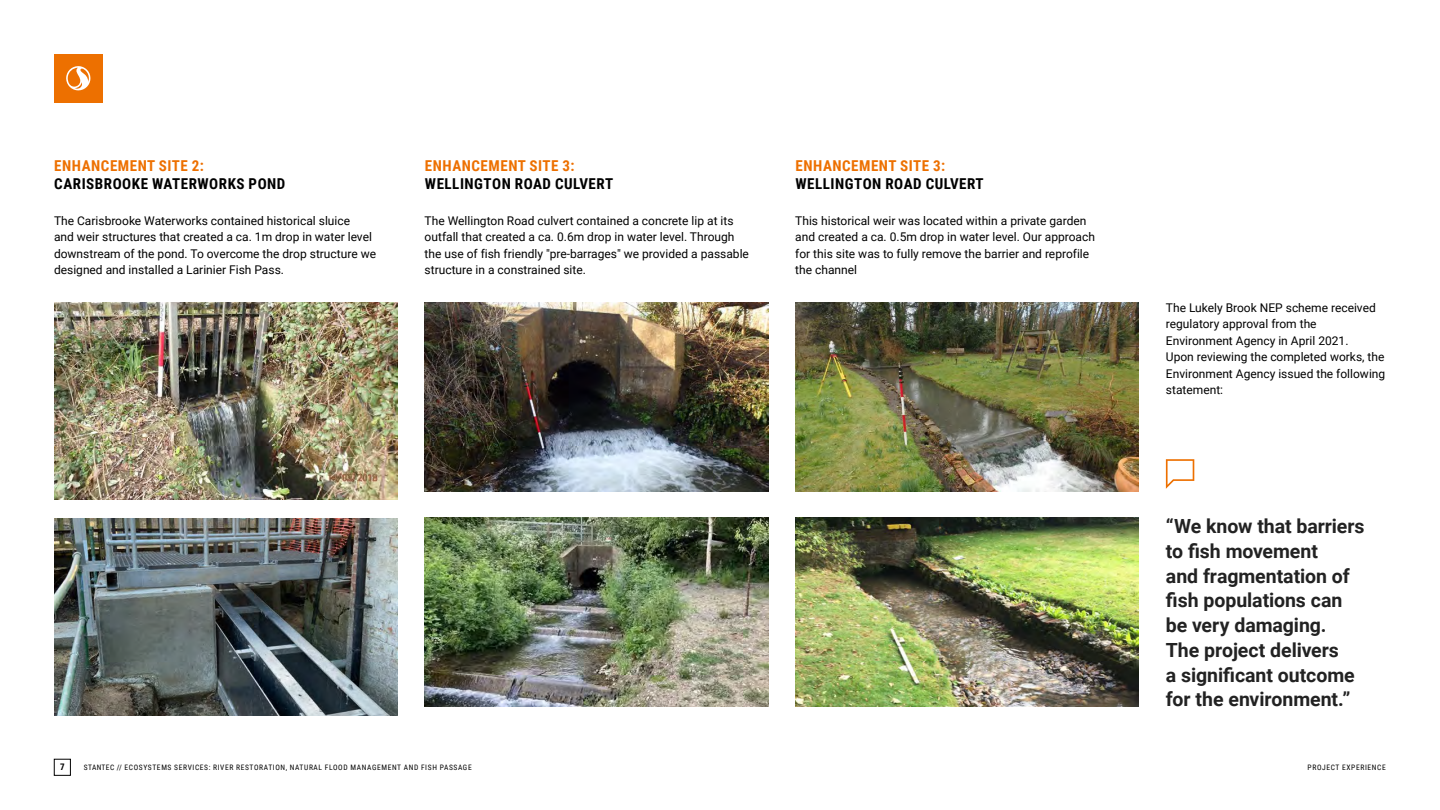
<style>
.page{position:relative;width:1440px;height:810px;background:#fff}
.page>*{position:absolute;margin:0;border:0;box-sizing:border-box;transform-origin:0 0}
.t1{font:700 19.5px/24.8px "Roboto";letter-spacing:-.005em;color:#222}
.t2{font:700 15px "Roboto Condensed";letter-spacing:.035em;color:#000}
.t3{font:700 15px "Roboto Condensed";letter-spacing:.035em;color:#ed7000}
.t4{font:12px/16.5px "Roboto";color:#000}
.t5{font:700 9px "Roboto Condensed";color:#000}
.t6{font:7.5px "Roboto Condensed";letter-spacing:.085em;color:#000}
</style>
<div class="page">
<div style="left:54px;top:759px;width:17px;height:17px;border:1px solid #000"></div>
<div style="left:54px;top:54px;width:49px;height:49px;background:#ed7000"></div>
<svg style="left:66px;top:66px;width:25px;height:25px"></svg>
<img style="left:425px;top:303px;width:343px;height:189px">
<img style="left:795px;top:303px;width:343px;height:189px">
<img style="left:425px;top:518px;width:343px;height:188px">
<img style="left:795px;top:518px;width:343px;height:188px">
<img style="left:54px;top:303px;width:343px;height:197px">
<img style="left:54px;top:519px;width:343px;height:197px">
<svg style="left:1165px;top:459px;width:29px;height:30px"></svg>
<p class="t3" style="left:54px;top:155px;width:151px">ENHANCEMENT SITE 2:</p>
<p class="t2" style="left:54px;top:173px;width:233px">CARISBROOKE WATERWORKS POND</p>
<p class="t4" style="left:54px;top:212px;width:323px">The Carisbrooke Waterworks contained historical sluice<br>and weir structures that created a ca. 1m drop in water level downstream of the pond. To overcome the drop structure we designed and installed a Larinier Fish Pass.</p>
<p class="t3" style="left:425px;top:155px;width:151px">ENHANCEMENT SITE 3:</p>
<p class="t2" style="left:425px;top:173px;width:190px">WELLINGTON ROAD CULVERT</p>
<p class="t4" style="left:424px;top:212px;width:326px">The Wellington Road culvert contained a concrete lip at its outfall that created a ca. 0.6m drop in water level. Through the use of fish friendly "pre-barrages" we provided a passable structure in a constrained site.</p>
<p class="t3" style="left:795px;top:155px;width:151px">ENHANCEMENT SITE 3:</p>
<p class="t2" style="left:795px;top:173px;width:190px">WELLINGTON ROAD CULVERT</p>
<p class="t4" style="left:795px;top:212px;width:301px">This historical weir was located within a private garden and created a ca. 0.5m drop in water level. Our approach for this site was to fully remove the barrier and reprofile the channel</p>
<p class="t4" style="left:1165px;top:299px;width:221px">The Lukely Brook NEP scheme received regulatory approval from the<br>Environment Agency in April 2021.<br>Upon reviewing the completed works, the<br>Environment Agency issued the following statement:</p>
<h1 class="t1" style="left:1165px;top:513px;width:200px">“We know that barriers to fish movement<br>and fragmentation of fish populations can be very damaging.<br>The project delivers<br>a significant outcome for the environment.”</h1>
<p class="t5" style="left:60px;top:761px;width:6px">7</p>
<p class="t6" style="left:84px;top:762px;width:389px">STANTEC // ECOSYSTEMS SERVICES: RIVER RESTORATION, NATURAL FLOOD MANAGEMENT AND FISH PASSAGE</p>
<p class="t6" style="left:1307px;top:762px;width:80px">PROJECT EXPERIENCE</p>
</div>
